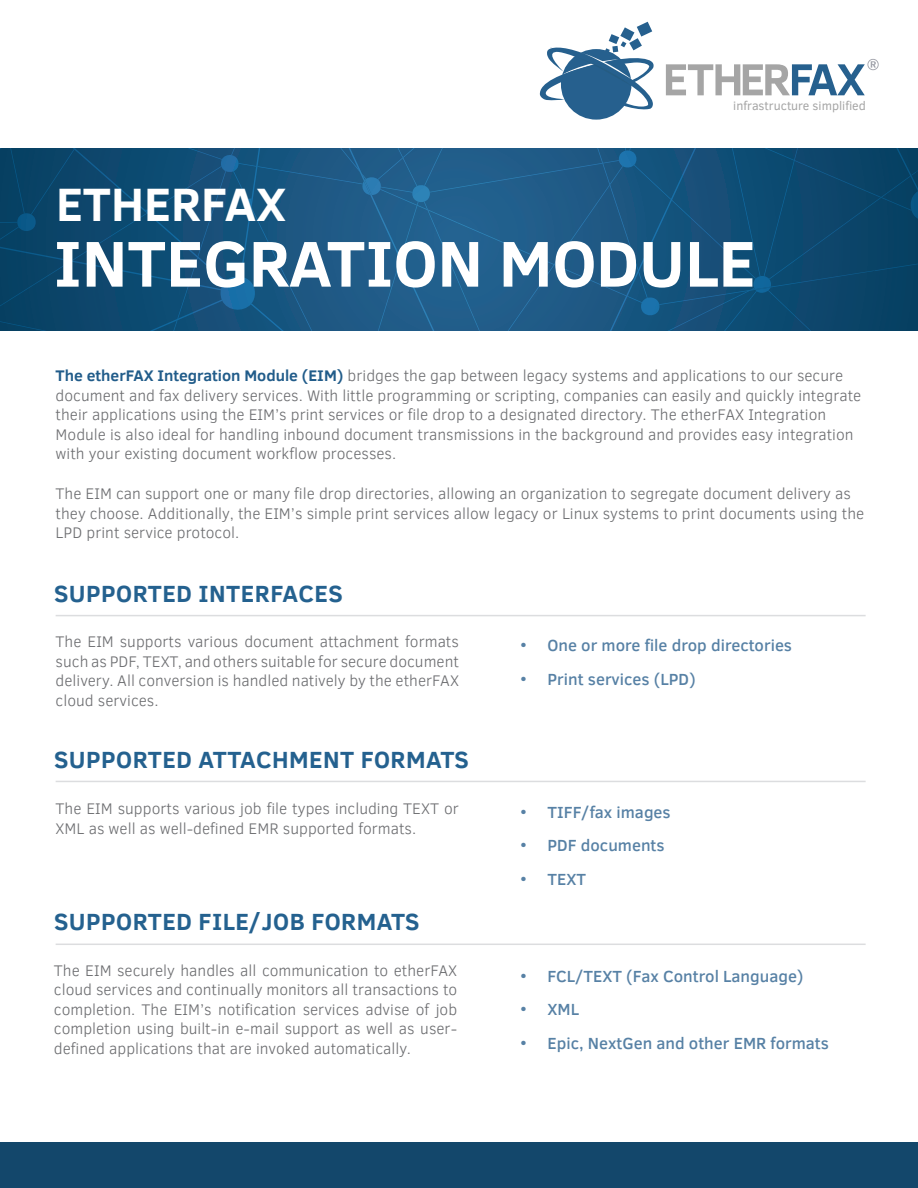
<style>
.page{position:relative;width:918px;height:1188px;background:#fff}
.page>*{position:absolute;margin:0;border:0;box-sizing:border-box;transform-origin:0 0}
.document_title{font:700 66px "Clear Sans";color:#fff}
.subtitle{font:700 48px "Clear Sans";color:#fff}
.subheading_in_grey_b{font:700 24px "Clear Sans";letter-spacing:.02em;color:#24618f}
.t1{font:500 16.5px "Clear Sans";color:#5781a5}
.body_copy{font:300 15.75px/19.5px "Clear Sans";color:#6c6d70}
.t2{font:12.3px "Clear Sans";color:#a5a5a5}
.s1{font-weight:700;color:#215c8a}
</style>
<div class="page">
<svg style="left:0;top:148px;width:918px;height:183px;background:#15517b"></svg>
<div style="left:561px;top:49px;width:70px;height:71px;background:#26608e;border-radius:50%"></div>
<svg style="left:666px;top:59px;width:213px;height:36px"></svg>
<svg style="left:539px;top:22px;width:115px;height:88px"></svg>
<div style="left:0;top:1142px;width:918px;height:46px;background:#13476b"></div>
<hr style="left:56px;top:615px;width:810px;height:1px;background:#dcdddf">
<hr style="left:56px;top:781px;width:810px;height:1px;background:#dcdddf">
<hr style="left:56px;top:944px;width:810px;height:1px;background:#dcdddf">
<p class="t2" style="left:733px;top:97px;width:134px">infrastructure simplified</p>
<p class="subtitle" style="left:56px;top:169px;width:232px">ETHERFAX</p>
<p class="document_title" style="left:54px;top:216px;width:703px">INTEGRATION MODULE</p>
<p class="body_copy" style="left:56px;top:366px;width:807px"><span class="s1">The etherFAX Integration Module (EIM)</span> bridges the gap between legacy systems and applications to our secure document and fax delivery services. With little programming or scripting, companies can easily and quickly integrate their applications using the EIM’s print services or file drop to a designated directory. The etherFAX Integration Module is also ideal for handling inbound document transmissions in the background and provides easy integration with your existing document workflow processes.</p>
<p class="body_copy" style="left:56px;top:484px;width:810px">The EIM can support one or many file drop directories, allowing an organization to segregate document delivery as they choose. Additionally, the EIM’s simple print services allow legacy or Linux systems to print documents using the<br>LPD print service protocol.</p>
<p class="subheading_in_grey_b" style="left:54px;top:576px;width:290px">SUPPORTED INTERFACES</p>
<p class="body_copy" style="left:56px;top:632px;width:405px;text-align:justify">The EIM supports various document attachment formats such as PDF, TEXT, and others suitable for secure document delivery. All conversion is handled natively by the etherFAX cloud services.</p>
<p class="subheading_in_grey_b" style="left:54px;top:742px;width:416px">SUPPORTED ATTACHMENT FORMATS</p>
<p class="body_copy" style="left:56px;top:799px;width:405px">The EIM supports various job file types including TEXT or<br>XML as well as well-defined EMR supported formats.</p>
<p class="subheading_in_grey_b" style="left:54px;top:905px;width:367px">SUPPORTED FILE/JOB FORMATS</p>
<p class="body_copy" style="left:54px;top:961px;width:405px;text-align:justify">The EIM securely handles all communication to etherFAX cloud services and continually monitors all transactions to completion. The EIM’s notification services advise of job completion using built-in e-mail support as well as user&shy;defined applications that are invoked automatically.</p>
<p class="t1" style="left:521px;top:634px;width:273px">• One or more file drop directories</p>
<p class="t1" style="left:521px;top:668px;width:177px">• Print services (LPD)</p>
<p class="t1" style="left:521px;top:801px;width:152px">• TIFF/fax images</p>
<p class="t1" style="left:521px;top:834px;width:146px">• PDF documents</p>
<p class="t1" style="left:521px;top:867px;width:67px">• TEXT</p>
<p class="t1" style="left:521px;top:965px;width:285px">• FCL/TEXT (Fax Control Language)</p>
<p class="t1" style="left:521px;top:998px;width:60px">• XML</p>
<p class="t1" style="left:521px;top:1032px;width:310px">• Epic, NextGen and other EMR formats</p>
</div>
